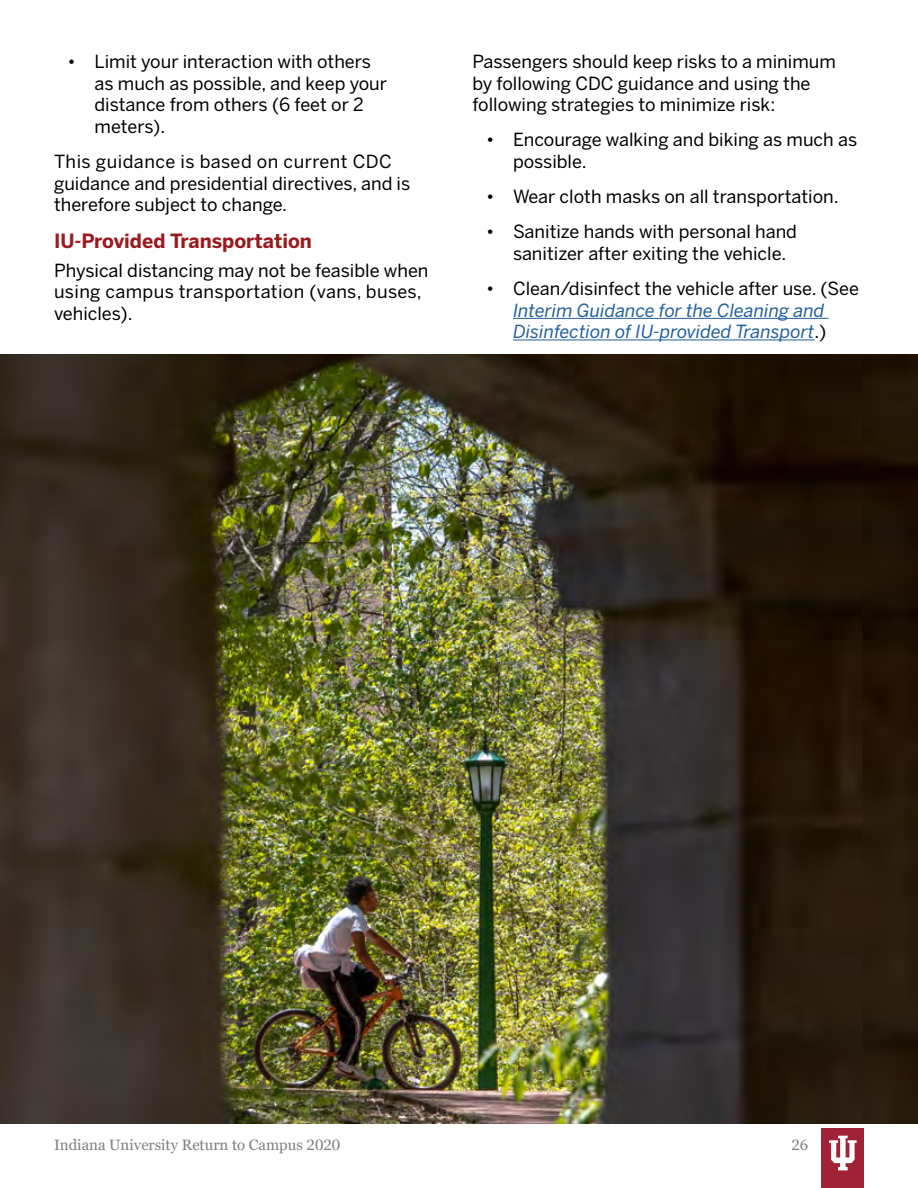
<style>
.page{position:relative;width:918px;height:1188px;background:#fff}
.page>*{position:absolute;margin:0;border:0;box-sizing:border-box;transform-origin:0 0}
.t1{font:700 19.5px "Benton Sans";color:#991b1e}
.t2{font:18px/21.6px "Benton Sans";color:#000}
.t3{font:italic 18px/21.6px "Benton Sans";color:#215e9e}
.t4{font:15px "Georgia Pro";color:#808080}
.t5{font:15px "Georgia Pro";color:#7f8080}
.s1{font-style:normal;color:#000}
</style>
<div class="page">
<div style="left:822px;top:1129px;width:42px;height:59px;background:#a12236"></div>
<svg style="left:829px;top:1136px;width:28px;height:34px"></svg>
<img style="left:0;top:354px;width:918px;height:769px">
<hr style="left:513px;top:318px;width:316px;height:1px;background:#215e9e">
<hr style="left:513px;top:340px;width:301px;height:1px;background:#215e9e">
<p class="t2" style="left:94px;top:51px;width:294px;text-indent:-27px">• Limit your interaction with others as much as possible, and keep your distance from others (6 feet or 2 meters).</p>
<p class="t2" style="left:54px;top:151px;width:358px">This guidance is based on current CDC guidance and presidential directives, and is therefore subject to change.</p>
<p class="t1" style="left:54px;top:229px;width:260px">IU-Provided Transportation</p>
<p class="t2" style="left:54px;top:259px;width:376px">Physical distancing may not be feasible when using campus transportation (vans, buses, vehicles).</p>
<p class="t2" style="left:472px;top:51px;width:365px">Passengers should keep risks to a minimum by following CDC guidance and using the following strategies to minimize risk:</p>
<p class="t2" style="left:513px;top:129px;width:346px;text-indent:-27px">• Encourage walking and biking as much as possible.</p>
<p class="t2" style="left:486px;top:186px;width:354px">• Wear cloth masks on all transportation.</p>
<p class="t2" style="left:513px;top:221px;width:286px;text-indent:-27px">• Sanitize hands with personal hand sanitizer after exiting the vehicle.</p>
<p class="t2" style="left:486px;top:278px;width:375px">• Clean/disinfect the vehicle after use. (See</p>
<p class="t3" style="left:513px;top:299px;width:315px">Interim Guidance for the Cleaning and<br>Disinfection of IU-provided Transport<span class="s1">.)</span></p>
<p class="t4" style="left:54px;top:1136px;width:288px">Indiana University Return to Campus 2020</p>
<p class="t5" style="left:791px;top:1136px;width:18px">26</p>
</div>
